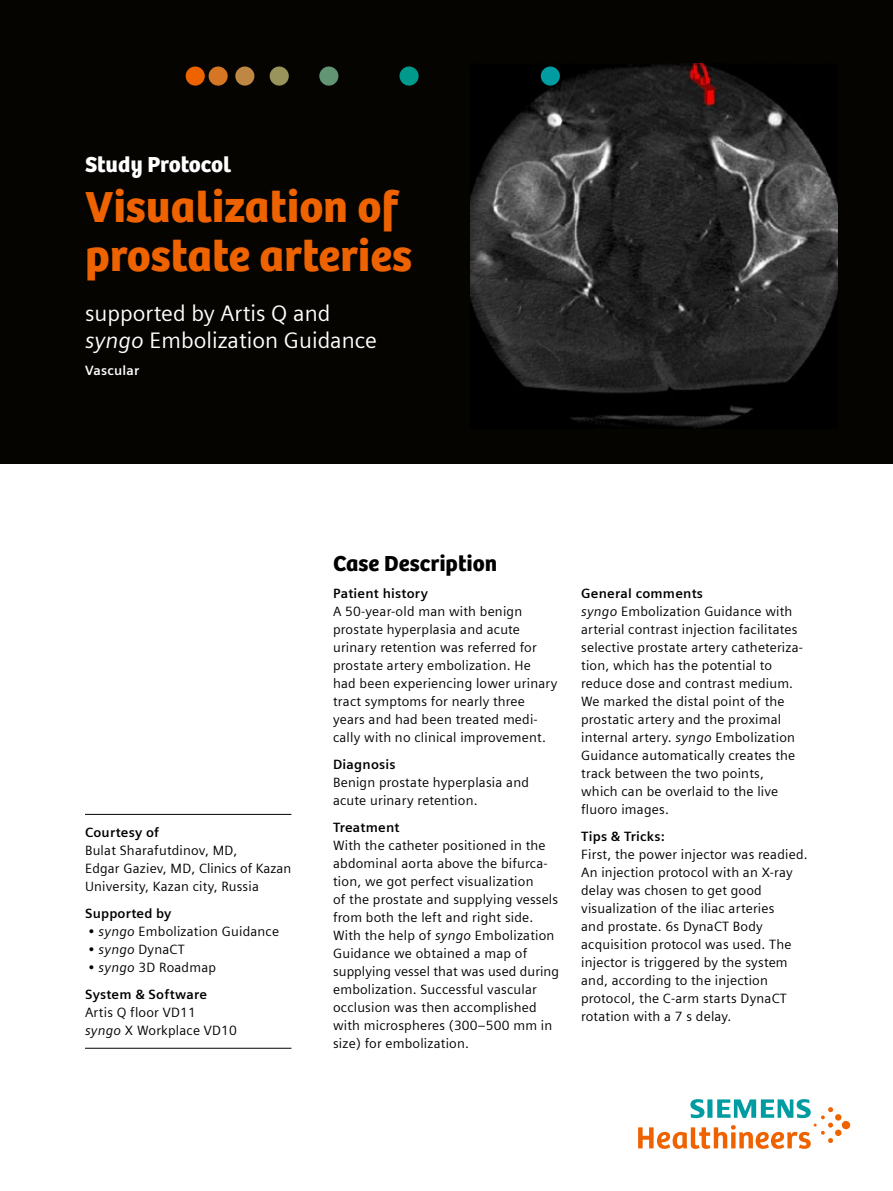
<style>
.page{position:relative;width:893px;height:1191px;background:#fff}
.page>*{position:absolute;margin:0;border:0;box-sizing:border-box;transform-origin:0 0}
.t1{font:45px/49.5px "SH Bree Headline Regular";color:#ee6300}
.t2{font:22.5px/27px "Siemens Sans";color:#fff}
.t3{font:22.5px "SH Bree Headline Regular";color:#000}
.t4{font:22.5px "SH Bree Headline Regular";letter-spacing:-.01em;color:#fff}
.t5{font:13.5px/18px "Siemens Sans";letter-spacing:.015em;color:#000}
.t6{font:700 13.5px/27px "Siemens Sans";letter-spacing:.015em;color:#000}
.t7{font:700 13.5px "Siemens Sans";letter-spacing:.015em;color:#fff}
.s1{font-style:italic}
.s2{font-weight:400}
.s3{font-weight:400;font-style:italic}
.s4{font-weight:700}
</style>
<div class="page">
<svg style="left:638px;top:1099px;width:212px;height:50px"></svg>
<div style="left:0;top:0;width:893px;height:463px;background:#050400"></div>
<hr style="left:85px;top:814px;width:206px;height:1px;background:#000">
<hr style="left:85px;top:1048px;width:206px;height:1px;background:#000">
<img style="left:470px;top:64px;width:368px;height:364px">
<div style="left:186px;top:66px;width:19px;height:20px;background:#ee6300;border-radius:50%"></div>
<div style="left:209px;top:66px;width:19px;height:20px;background:#d47623;border-radius:50%"></div>
<div style="left:235px;top:66px;width:19px;height:20px;background:#be8844;border-radius:50%"></div>
<div style="left:270px;top:66px;width:19px;height:20px;background:#99945c;border-radius:50%"></div>
<div style="left:319px;top:66px;width:19px;height:20px;background:#619574;border-radius:50%"></div>
<div style="left:399px;top:66px;width:20px;height:20px;background:#009a8d;border-radius:50%"></div>
<div style="left:541px;top:66px;width:19px;height:20px;background:#009ca2;border-radius:50%"></div>
<h2 class="t4" style="left:85px;top:147px;width:148px">Study Protocol</h2>
<h1 class="t1" style="left:85px;top:180px;width:329px">Visualization of prostate arteries</h1>
<h2 class="t2" style="left:85px;top:298px;width:294px">supported by Artis Q and <span class="s1">syngo</span> Embolization Guidance</h2>
<p class="t7" style="left:85px;top:359px;width:56px">Vascular</p>
<p class="t6" style="left:85px;top:818px;width:76px">Courtesy of</p>
<p class="t5" style="left:85px;top:841px;width:208px">Bulat Sharafutdinov, MD,<br>Edgar Gaziev, MD, Clinics of Kazan<br>University, Kazan city, Russia</p>
<p class="t6" style="left:85px;top:899px;width:88px">Supported by</p>
<p class="t5" style="left:88px;top:921px;width:192px">• <span class="s1">syngo</span> Embolization Guidance</p>
<p class="t5" style="left:88px;top:939px;width:98px">• <span class="s1">syngo</span> DynaCT</p>
<p class="t6" style="left:85px;top:953px;width:133px"><span class="s2">•</span> <span class="s3">syngo</span> <span class="s2">3D Roadmap<br></span>System &amp; Software</p>
<p class="t5" style="left:85px;top:1002px;width:153px">Artis Q floor VD11<br><span class="s1">syngo</span> X Workplace VD10</p>
<h2 class="t3" style="left:333px;top:546px;width:166px">Case Description</h2>
<p class="t6" style="left:333px;top:579px;width:96px">Patient history</p>
<p class="t5" style="left:333px;top:601px;width:226px">A 50-year-old man with benign prostate hyperplasia and acute urinary retention was referred for prostate artery embolization. He<br>had been experiencing lower urinary tract symptoms for nearly three years and had been treated medi&shy;cally with no clinical improvement.</p>
<p class="t6" style="left:333px;top:750px;width:64px">Diagnosis</p>
<p class="t5" style="left:333px;top:772px;width:197px">Benign prostate hyperplasia and acute urinary retention.</p>
<p class="t6" style="left:333px;top:813px;width:68px">Treatment</p>
<p class="t5" style="left:333px;top:835px;width:228px">With the catheter positioned in the abdominal aorta above the bifurca&shy;tion, we got perfect visualization<br>of the prostate and supplying vessels from both the left and right side.<br>With the help of <span class="s1">syngo</span> Embolization Guidance we obtained a map of supplying vessel that was used during embolization. Successful vascular occlusion was then accomplished with microspheres (300–500 mm in size) for embolization.</p>
<p class="t5" style="left:581px;top:583px;width:223px"><span class="s4">General comments<br></span><span class="s1">syngo</span> Embolization Guidance with arterial contrast injection facilitates selective prostate artery catheteriza&shy;tion, which has the potential to reduce dose and contrast medium.<br>We marked the distal point of the prostatic artery and the proximal internal artery. <span class="s1">syngo</span> Embolization<br>Guidance automatically creates the track between the two points, which can be overlaid to the live fluoro images.</p>
<p class="t6" style="left:581px;top:822px;width:85px">Tips &amp; Tricks:</p>
<p class="t5" style="left:581px;top:844px;width:228px">First, the power injector was readied.<br>An injection protocol with an X-ray delay was chosen to get good visualization of the iliac arteries<br>and prostate. 6s DynaCT Body acquisition protocol was used. The injector is triggered by the system and, according to the injection protocol, the C-arm starts DynaCT rotation with a 7 s delay.</p>
</div>
